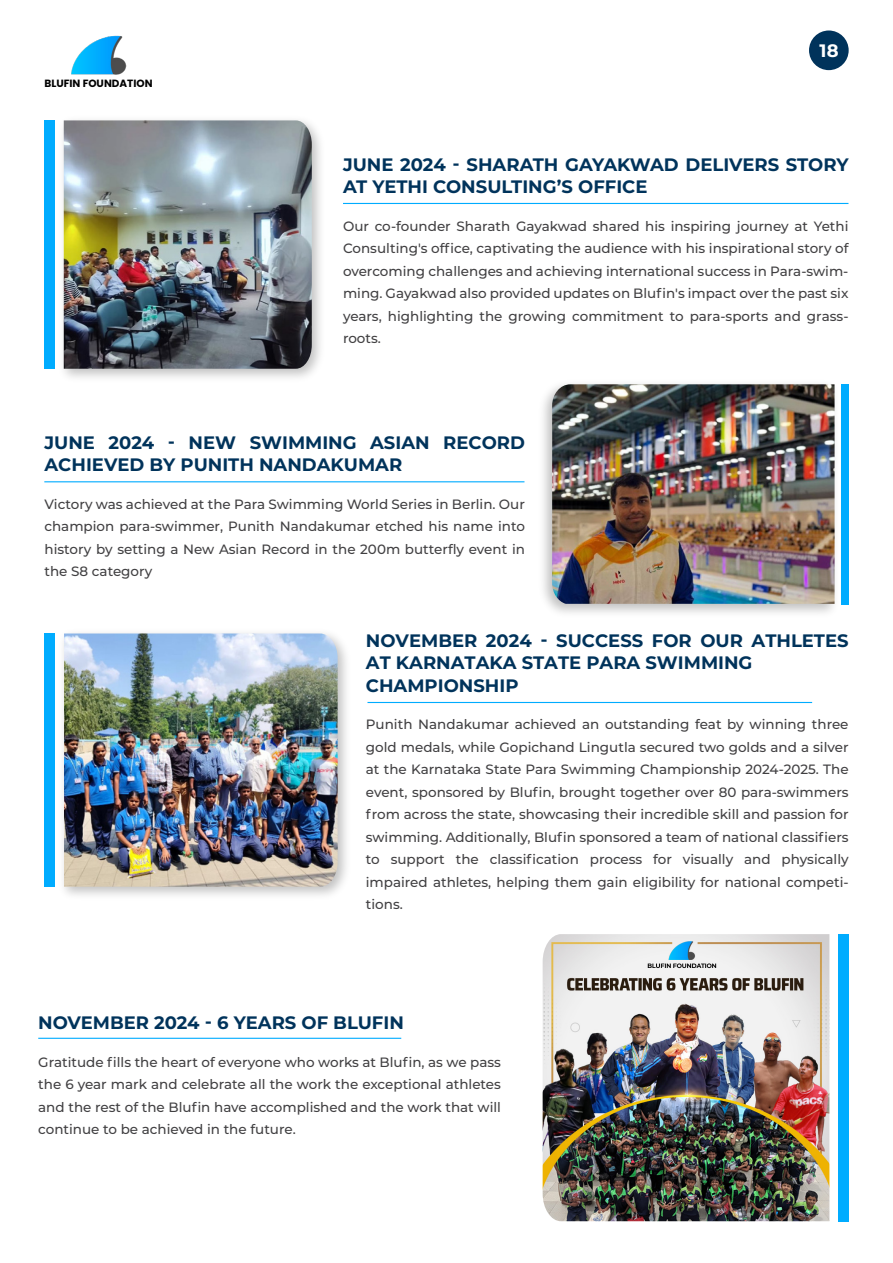
<style>
.page{position:relative;width:893px;height:1263px;background:#fff}
.page>*{position:absolute;margin:0;border:0;box-sizing:border-box;transform-origin:0 0}
.t1{font:700 18px/22.5px "Montserrat";color:#00335b}
.t2{font:700 18px "Montserrat";color:#fff}
.t3{font:500 13.5px/22.5px "Montserrat";color:#414042;text-align:justify}
.t4{font:700 10.5px "Poppins";color:#000}
</style>
<div class="page">
<hr style="left:343px;top:203px;width:505px;height:1px;background:#00acff">
<hr style="left:38px;top:1038px;width:363px;height:1px;background:#00acff">
<div style="left:838px;top:934px;width:11px;height:287px;background:#00acff"></div>
<img style="left:543px;top:934px;width:286px;height:287px">
<img style="left:543px;top:384px;width:301px;height:229px">
<img style="left:552px;top:384px;width:282px;height:220px">
<img style="left:71px;top:35px;width:55px;height:40px">
<div style="left:809px;top:31px;width:40px;height:39px;background:#00335b;border-radius:20px"></div>
<hr style="left:44px;top:481px;width:480px;height:1px;background:#00acff">
<hr style="left:367px;top:702px;width:445px;height:1px;background:#00acff">
<div style="left:841px;top:384px;width:8px;height:220px;background:#00acff"></div>
<div style="left:44px;top:120px;width:11px;height:249px;background:#00acff"></div>
<img style="left:64px;top:120px;width:248px;height:249px">
<div style="left:45px;top:633px;width:10px;height:254px;background:#00acff"></div>
<img style="left:64px;top:633px;width:274px;height:254px">
<p class="t4" style="left:44px;top:77px;width:110px">BLUFIN FOUNDATION</p>
<h1 class="t2" style="left:820px;top:37px;width:20px">18</h1>
<h1 class="t1" style="left:343px;top:152px;width:507px">JUNE 2024 - SHARATH GAYAKWAD DELIVERS STORY<br>AT YETHI CONSULTING’S OFFICE</h1>
<p class="t3" style="left:343px;top:214px;width:507px">Our co-founder Sharath Gayakwad shared his inspiring journey at Yethi Consulting's office, captivating the audience with his inspirational story of overcoming challenges and achieving international success in Para-swim&shy;ming. Gayakwad also provided updates on Blufin's impact over the past six years, highlighting the growing commitment to para-sports and grass&shy;roots.</p>
<h1 class="t1" style="left:44px;top:430px;width:482px">JUNE 2024 - NEW SWIMMING ASIAN RECORD<br>ACHIEVED BY PUNITH NANDAKUMAR</h1>
<p class="t3" style="left:44px;top:492px;width:482px">Victory was achieved at the Para Swimming World Series in Berlin. Our champion para-swimmer, Punith Nandakumar etched his name into history by setting a New Asian Record in the 200m butterfly event in the S8 category</p>
<h1 class="t1" style="left:366px;top:628px;width:484px">NOVEMBER 2024 - SUCCESS FOR OUR ATHLETES<br>AT KARNATAKA STATE PARA SWIMMING<br>CHAMPIONSHIP</h1>
<p class="t3" style="left:366px;top:713px;width:484px">Punith Nandakumar achieved an outstanding feat by winning three gold medals, while Gopichand Lingutla secured two golds and a silver at the Karnataka State Para Swimming Championship 2024-2025. The event, sponsored by Blufin, brought together over 80 para-swimmers from across the state, showcasing their incredible skill and passion for swimming. Additionally, Blufin sponsored a team of national classifiers to support the classification process for visually and physically impaired athletes, helping them gain eligibility for national competi&shy;tions.</p>
<h1 class="t1" style="left:38px;top:1011px;width:367px">NOVEMBER 2024 - 6 YEARS OF BLUFIN</h1>
<p class="t3" style="left:38px;top:1050px;width:464px">Gratitude fills the heart of everyone who works at Blufin, as we pass the 6 year mark and celebrate all the work the exceptional athletes and the rest of the Blufin have accomplished and the work that will continue to be achieved in the future.</p>
</div>
